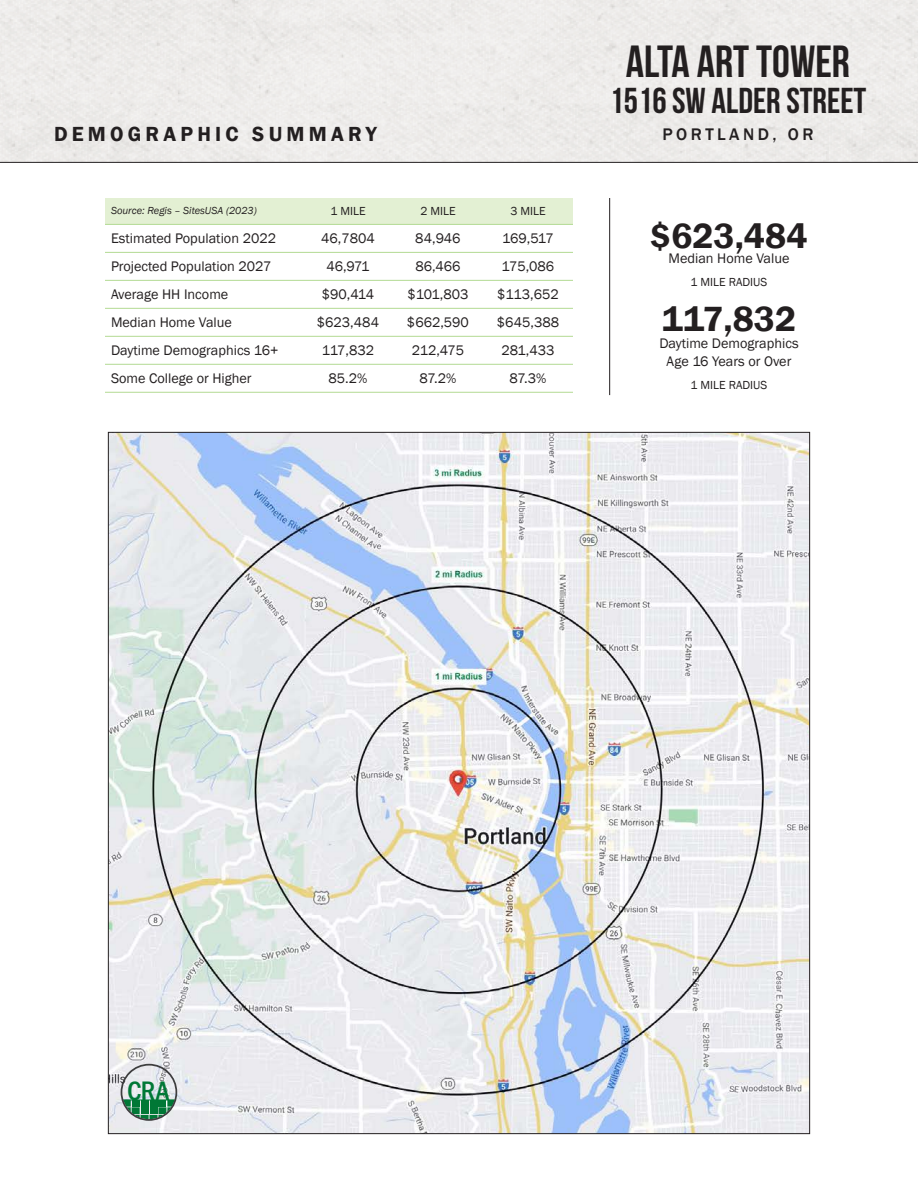
<style>
.page{position:relative;width:918px;height:1188px;background:#fff}
.page>*{position:absolute;margin:0;border:0;box-sizing:border-box;transform-origin:0 0}
.t1{font:45px "Bebas Neue";color:#231f20}
.t2{font:36px "Bebas Neue";color:#231f20}
.t3{font:600 36px "Franklin Gothic";color:#231f20}
.t4{font:500 condensed 27.75px "Franklin Gothic";color:#007836}
.t5{font:600 21px "Franklin Gothic";letter-spacing:.2em;color:#231f20}
.t6{font:500 17.25px "Franklin Gothic";letter-spacing:.2em;color:#231f20}
.t7{font:14.25px/17.2px "Franklin Gothic";color:#231f20;text-align:center}
.t8{font:12px "Franklin Gothic";color:#231f20}
.t9{font:italic 10.5px "Franklin Gothic";color:#231f20}
.s1{font-size:27.45px}
</style>
<div class="page">
<img style="left:110px;top:434px;width:698px;height:698px">
<svg style="left:121px;top:1064px;width:56px;height:57px;background:#a7c0b6"></svg>
<hr style="left:609px;top:198px;width:1px;height:197px;background:#231f20">
<hr style="left:0;top:162px;width:918px;height:1px;background:#231f20">
<svg style="left:105px;top:198px;width:468px;height:54px"></svg>
<svg style="left:105px;top:279px;width:468px;height:113px"></svg>
<hr style="left:105px;top:224px;width:198px;height:1px;background:#b3da93">
<hr style="left:303px;top:224px;width:90px;height:1px;background:#b3da93">
<hr style="left:393px;top:224px;width:90px;height:1px;background:#b3da93">
<hr style="left:483px;top:224px;width:90px;height:1px;background:#b3da93">
<hr style="left:105px;top:252px;width:198px;height:1px;background:#b3da93">
<hr style="left:105px;top:280px;width:198px;height:1px;background:#b3da93">
<hr style="left:303px;top:252px;width:90px;height:1px;background:#b3da93">
<hr style="left:303px;top:280px;width:90px;height:1px;background:#b3da93">
<hr style="left:393px;top:252px;width:90px;height:1px;background:#b3da93">
<hr style="left:393px;top:280px;width:90px;height:1px;background:#b3da93">
<hr style="left:483px;top:252px;width:90px;height:1px;background:#b3da93">
<hr style="left:483px;top:280px;width:90px;height:1px;background:#b3da93">
<hr style="left:105px;top:308px;width:198px;height:1px;background:#b3da93">
<hr style="left:303px;top:308px;width:90px;height:1px;background:#b3da93">
<hr style="left:393px;top:308px;width:90px;height:1px;background:#b3da93">
<hr style="left:483px;top:308px;width:90px;height:1px;background:#b3da93">
<hr style="left:105px;top:336px;width:198px;height:1px;background:#b3da93">
<hr style="left:105px;top:364px;width:198px;height:1px;background:#b3da93">
<hr style="left:303px;top:336px;width:90px;height:1px;background:#b3da93">
<hr style="left:303px;top:364px;width:90px;height:1px;background:#b3da93">
<hr style="left:393px;top:336px;width:90px;height:1px;background:#b3da93">
<hr style="left:393px;top:364px;width:90px;height:1px;background:#b3da93">
<hr style="left:483px;top:336px;width:90px;height:1px;background:#b3da93">
<hr style="left:483px;top:364px;width:90px;height:1px;background:#b3da93">
<hr style="left:105px;top:392px;width:198px;height:1px;background:#b3da93">
<hr style="left:303px;top:392px;width:90px;height:1px;background:#b3da93">
<hr style="left:393px;top:392px;width:90px;height:1px;background:#b3da93">
<hr style="left:483px;top:392px;width:90px;height:1px;background:#b3da93">
<h3 class="t5" style="left:54px;top:121px;width:324px">DEMOGRAPHIC SUMMARY</h3>
<p class="t9" style="left:111px;top:204px;width:147px">Source: Regis – SitesUSA (2023)</p>
<p class="t8" style="left:330px;top:204px;width:37px">1 MILE</p>
<p class="t8" style="left:420px;top:204px;width:37px">2 MILE</p>
<p class="t8" style="left:510px;top:204px;width:37px">3 MILE</p>
<p class="t7" style="left:111px;top:230px;width:167px">Estimated Population 2022</p>
<p class="t7" style="left:321px;top:230px;width:55px">46,7804</p>
<p class="t7" style="left:415px;top:230px;width:47px">84,946</p>
<p class="t7" style="left:502px;top:230px;width:53px">169,517</p>
<p class="t7" style="left:111px;top:258px;width:162px">Projected Population 2027</p>
<p class="t7" style="left:326px;top:258px;width:45px">46,971</p>
<p class="t7" style="left:415px;top:258px;width:47px">86,466</p>
<p class="t7" style="left:502px;top:258px;width:54px">175,086</p>
<p class="t7" style="left:111px;top:286px;width:119px">Average HH Income</p>
<p class="t7" style="left:322px;top:286px;width:54px">$90,414</p>
<p class="t7" style="left:408px;top:286px;width:62px">$101,803</p>
<p class="t7" style="left:497px;top:286px;width:63px">$113,652</p>
<p class="t7" style="left:111px;top:314px;width:122px">Median Home Value</p>
<p class="t7" style="left:317px;top:314px;width:64px">$623,484</p>
<p class="t7" style="left:407px;top:314px;width:64px">$662,590</p>
<p class="t7" style="left:497px;top:314px;width:64px">$645,388</p>
<p class="t7" style="left:111px;top:342px;width:169px">Daytime Demographics 16+</p>
<p class="t7" style="left:322px;top:342px;width:54px">117,832</p>
<p class="t7" style="left:412px;top:342px;width:54px">212,475</p>
<p class="t7" style="left:501px;top:342px;width:55px">281,433</p>
<p class="t7" style="left:111px;top:370px;width:142px">Some College or Higher</p>
<p class="t7" style="left:329px;top:370px;width:40px">85.2%</p>
<p class="t7" style="left:420px;top:370px;width:38px">87.2%</p>
<p class="t7" style="left:510px;top:370px;width:38px">87.3%</p>
<h1 class="t1" style="left:626px;top:36px;width:226px">ALTA ART TOWER</h1>
<h2 class="t2" style="left:610px;top:80px;width:258px">1516 SW ALDER STREET</h2>
<p class="t6" style="left:663px;top:124px;width:152px">PORTLAND, OR</p>
<h2 class="t3" style="left:650px;top:214px;width:159px">$623,484</h2>
<p class="t7" style="left:669px;top:250px;width:122px">Median Home Value</p>
<p class="t8" style="left:691px;top:275px;width:78px">1 MILE RADIUS</p>
<h2 class="t3" style="left:662px;top:297px;width:136px">117,832</h2>
<p class="t7" style="left:659px;top:335px;width:141px">Daytime Demographics<br>Age 16 Years or Over</p>
<p class="t8" style="left:691px;top:378px;width:78px">1 MILE RADIUS</p>
<h3 class="t4" style="left:127px;top:1073px;width:44px"><span class="s1">C</span>RA</h3>
</div>
